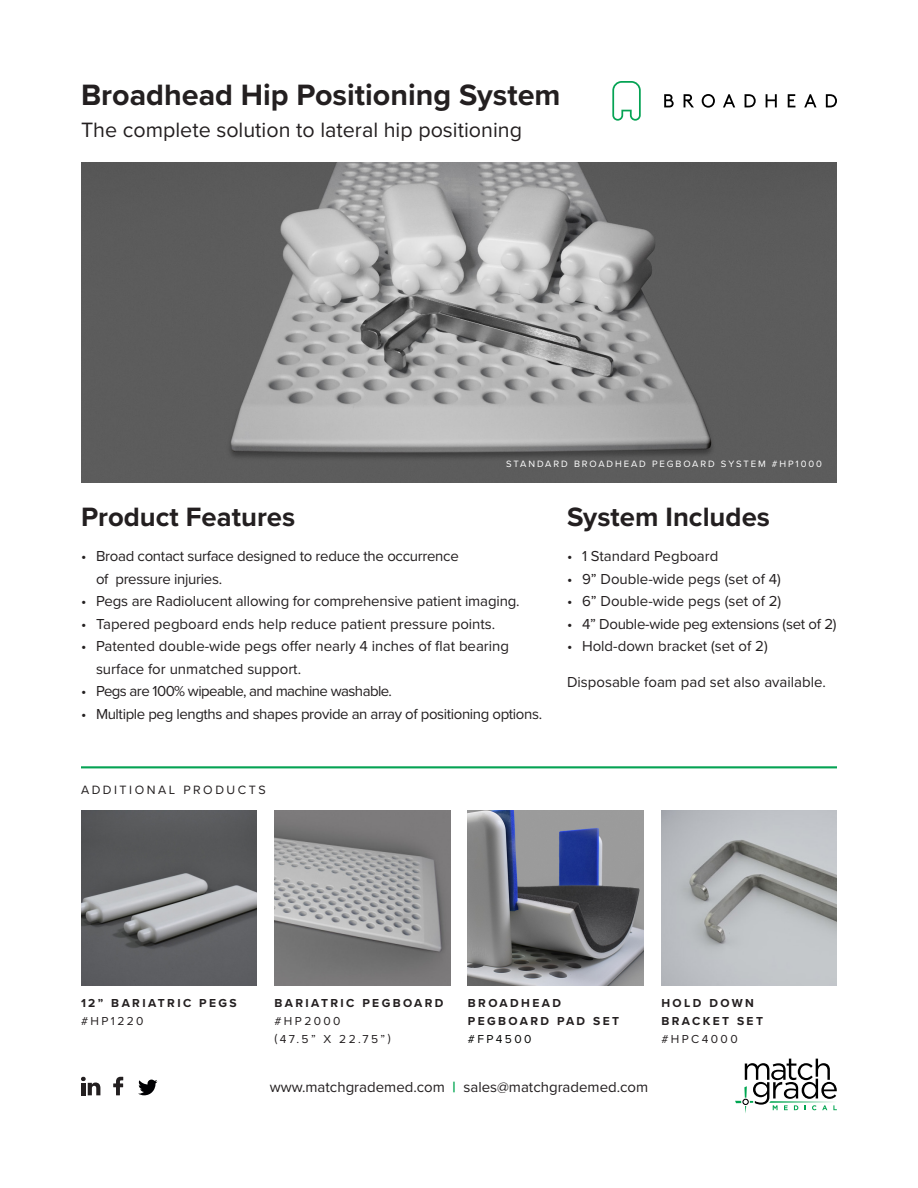
<style>
.page{position:relative;width:918px;height:1188px;background:#fff}
.page>*{position:absolute;margin:0;border:0;box-sizing:border-box;transform-origin:0 0}
.t1{font:700 30.45px "Proxima Nova";color:#231f20}
.t2{font:700 27.45px "Proxima Nova";color:#231f20}
.t3{font:21.45px "Proxima Nova";color:#231f20}
.t4{font:15px/22.5px "Proxima Nova";color:#231f20}
.t5{font:15px/22.5px "Proxima Nova";letter-spacing:-.02em;color:#231f20}
.t6{font:15px "Proxima Nova";letter-spacing:-.025em;color:#231f20}
.t7{font:15px "Proxima Nova";letter-spacing:-.04em;color:#231f20}
.t8{font:12.45px "Proxima Nova";letter-spacing:.2em;color:#231f20}
.t9{font:700 12px/18px "Proxima Nova";letter-spacing:.2em;color:#231f20}
.t10{font:12px "Proxima Nova";letter-spacing:.2em;color:#231f20}
.t11{font:12px "Proxima Nova";letter-spacing:.2em;color:#040503}
.t12{font:9.45px "Proxima Nova";letter-spacing:.2em;color:#fff}
.s1{font-weight:700;color:#00a651}
</style>
<div class="page">
<svg style="left:735px;top:1059px;width:102px;height:54px"></svg>
<svg style="left:113px;top:1077px;width:10px;height:18px"></svg>
<svg style="left:138px;top:1080px;width:19px;height:15px"></svg>
<svg style="left:81px;top:1077px;width:19px;height:18px"></svg>
<img style="left:81px;top:163px;width:756px;height:319px">
<img style="left:81px;top:810px;width:176px;height:176px">
<img style="left:274px;top:810px;width:176px;height:176px">
<img style="left:468px;top:810px;width:176px;height:176px">
<img style="left:661px;top:810px;width:176px;height:176px">
<svg style="left:612px;top:81px;width:29px;height:40px"></svg>
<svg style="left:664px;top:94px;width:10px;height:13px"></svg>
<svg style="left:684px;top:94px;width:10px;height:13px"></svg>
<svg style="left:702px;top:94px;width:13px;height:14px"></svg>
<svg style="left:723px;top:94px;width:12px;height:13px"></svg>
<svg style="left:745px;top:94px;width:11px;height:13px"></svg>
<svg style="left:766px;top:94px;width:11px;height:13px"></svg>
<svg style="left:788px;top:94px;width:7px;height:13px"></svg>
<svg style="left:804px;top:94px;width:13px;height:13px"></svg>
<svg style="left:826px;top:94px;width:11px;height:13px"></svg>
<hr style="left:81px;top:766px;width:756px;height:2px;background:#05a354">
<p class="t1" style="left:81px;top:72px;width:481px">Broadhead Hip Positioning System</p>
<p class="t3" style="left:81px;top:114px;width:443px">The complete solution to lateral hip positioning</p>
<p class="t2" style="left:81px;top:497px;width:216px">Product Features</p>
<p class="t12" style="left:506px;top:457px;width:317px">STANDARD BROADHEAD PEGBOARD SYSTEM #HP1000</p>
<p class="t2" style="left:567px;top:497px;width:205px">System Includes</p>
<p class="t5" style="left:96px;top:544px;width:364px;text-indent:-15px">• Broad contact surface designed to reduce the occurrence of pressure injuries.</p>
<p class="t4" style="left:81px;top:589px;width:440px">• Pegs are Radiolucent allowing for comprehensive patient imaging.</p>
<p class="t4" style="left:81px;top:612px;width:416px">• Tapered pegboard ends help reduce patient pressure points.</p>
<p class="t4" style="left:96px;top:634px;width:415px;text-indent:-15px">• Patented double-wide pegs offer nearly 4 inches of flat bearing surface for unmatched support.</p>
<p class="t7" style="left:81px;top:680px;width:313px">• Pegs are 100% wipeable, and machine washable.</p>
<p class="t6" style="left:81px;top:702px;width:463px">• Multiple peg lengths and shapes provide an array of positioning options.</p>
<p class="t8" style="left:81px;top:781px;width:186px">ADDITIONAL PRODUCTS</p>
<p class="t4" style="left:567px;top:544px;width:153px">• 1 Standard Pegboard</p>
<p class="t4" style="left:567px;top:567px;width:215px">• 9” Double-wide pegs (set of 4)</p>
<p class="t4" style="left:567px;top:589px;width:216px">• 6” Double-wide pegs (set of 2)</p>
<p class="t5" style="left:567px;top:612px;width:271px">• 4” Double-wide peg extensions (set of 2)</p>
<p class="t4" style="left:567px;top:634px;width:202px">• Hold-down bracket (set of 2)</p>
<p class="t4" style="left:567px;top:670px;width:260px">Disposable foam pad set also available.</p>
<p class="t9" style="left:81px;top:994px;width:157px">12” BARIATRIC PEGS</p>
<p class="t10" style="left:81px;top:1012px;width:64px">#HP1220</p>
<p class="t9" style="left:274px;top:994px;width:171px">BARIATRIC PEGBOARD</p>
<p class="t10" style="left:274px;top:1012px;width:68px">#HP2000</p>
<p class="t10" style="left:274px;top:1030px;width:118px">(47.5” X 22.75”)</p>
<p class="t9" style="left:468px;top:994px;width:153px">BROADHEAD<br>PEGBOARD PAD SET</p>
<p class="t11" style="left:468px;top:1030px;width:65px">#FP4500</p>
<p class="t9" style="left:661px;top:994px;width:103px">HOLD DOWN<br>BRACKET SET</p>
<p class="t10" style="left:661px;top:1030px;width:78px">#HPC4000</p>
<p class="t4" style="left:270px;top:1075px;width:380px">www.matchgrademed.com <span class="s1">|</span> sales@matchgrademed.com</p>
</div>
